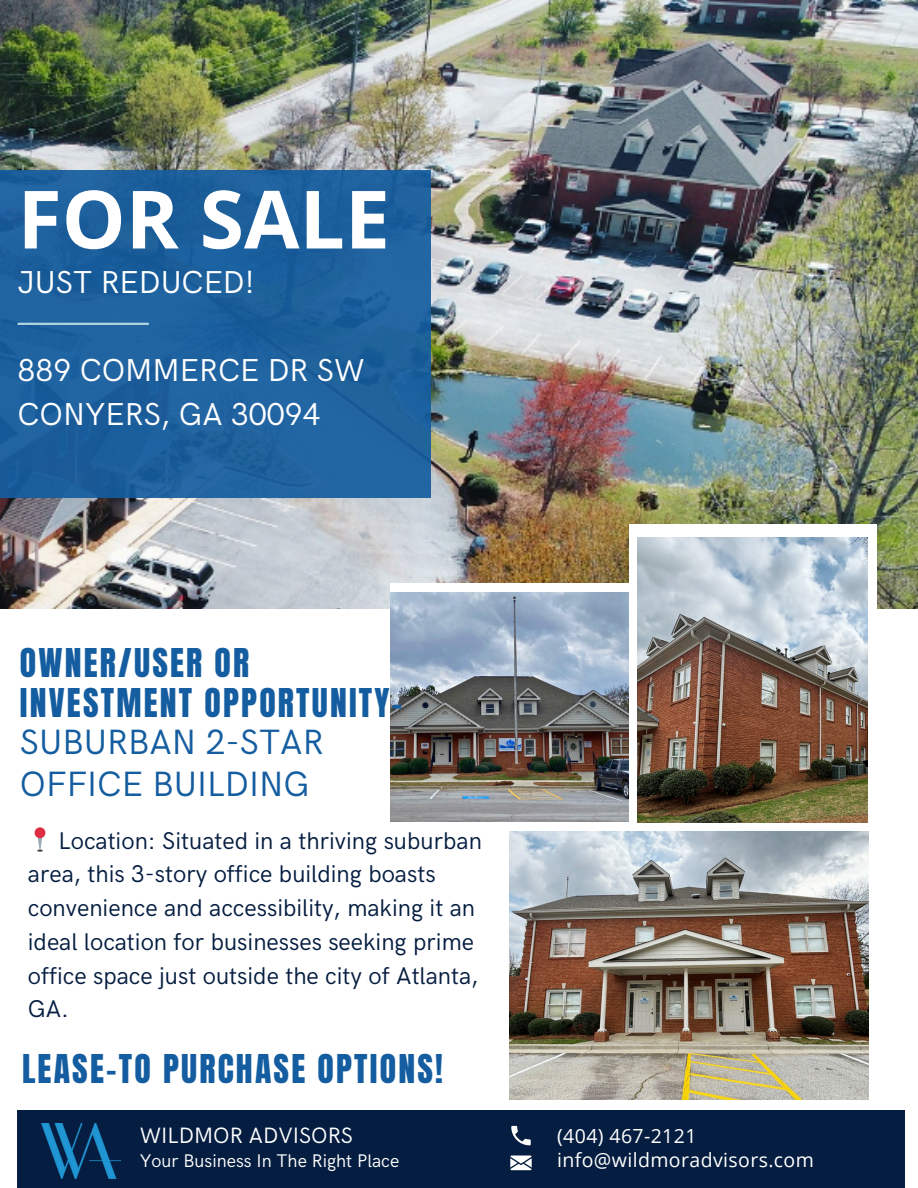
<style>
.page{position:relative;width:918px;height:1188px;background:#fff}
.page>*{position:absolute;margin:0;border:0;box-sizing:border-box;transform-origin:0 0}
.t1{font:700 80.4px "Open Sans";color:#fff}
.t2{font:35.25px/41.7px "HK Grotesk";color:#145da0}
.t3{font:33.75px/40.5px "Anton";letter-spacing:.065em;color:#145da0}
.t4{font:31.8px/43.8px "HK Grotesk";color:#fff}
.t5{font:24.3px/33.8px "HK Grotesk";color:#051d40}
.t6{font:22.35px "HK Grotesk";color:#fff}
.t7{font:19.5px "Open Sans";letter-spacing:.02em;color:#fff}
.t8{font:18.3px "HK Grotesk";color:#fff}
</style>
<div class="page">
<img style="left:0;top:0;width:918px;height:608px">
<div style="left:18px;top:1111px;width:887px;height:77px;background:#051d40"></div>
<svg style="left:511px;top:1126px;width:19px;height:19px"></svg>
<svg style="left:510px;top:1156px;width:22px;height:14px"></svg>
<div style="left:0;top:170px;width:430px;height:327px;background:#1f629e"></div>
<div style="left:629px;top:524px;width:247px;height:585px;background:#fff"></div>
<div style="left:390px;top:583px;width:247px;height:526px;background:#fff"></div>
<img style="left:637px;top:538px;width:231px;height:284px">
<img style="left:510px;top:831px;width:359px;height:268px">
<img style="left:390px;top:592px;width:239px;height:230px">
<hr style="left:18px;top:323px;width:131px;height:2px;background:#b1d4e0">
<img style="left:42px;top:1124px;width:79px;height:55px">
<h2 class="t1" style="left:18px;top:163px;width:374px">FOR SALE</h2>
<p class="t4" style="left:18px;top:262px;width:238px">JUST REDUCED!</p>
<p class="t4" style="left:18px;top:349px;width:349px">889 COMMERCE DR SW<br>CONYERS, GA 30094</p>
<h1 class="t3" style="left:20px;top:643px;width:384px">OWNER/USER OR<br>INVESTMENT OPPORTUNITY-</h1>
<h1 class="t2" style="left:20px;top:723px;width:305px">SUBURBAN 2-STAR<br>OFFICE BUILDING</h1>
<h2 class="t5" style="left:28px;top:824px;width:456px;text-indent:31px">Location: Situated in a thriving suburban area, this 3-story office building boasts convenience and accessibility, making it an ideal location for businesses seeking prime office space just outside the city of Atlanta, GA.</h2>
<p class="t3" style="left:22px;top:1049px;width:422px">LEASE-TO PURCHASE OPTIONS!</p>
<p class="t6" style="left:140px;top:1123px;width:215px">WILDMOR ADVISORS</p>
<p class="t8" style="left:140px;top:1151px;width:261px">Your Business In The Right Place</p>
<h4 class="t7" style="left:557px;top:1122px;width:141px">(404) 467-2121</h4>
<h2 class="t7" style="left:557px;top:1146px;width:258px">info@wildmoradvisors.com</h2>
</div>
